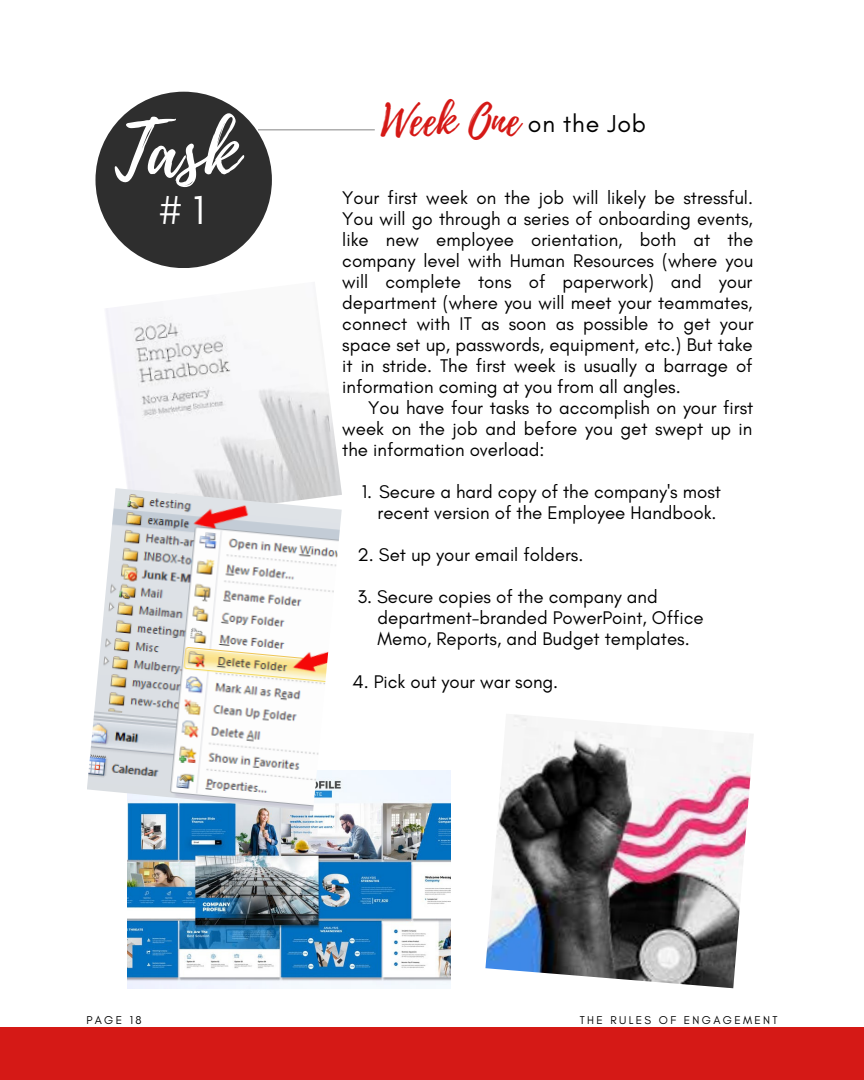
<style>
.page{position:relative;width:864px;height:1080px;background:#fff}
.page>*{position:absolute;margin:0;border:0;box-sizing:border-box;transform-origin:0 0}
.t1{font:74.85px "Playlist Script";color:#fff}
.t2{font:43.2px "Playlist Script";color:#d51916}
.t3{font:40.95px "Glacial Indifference";color:#fff}
.t4{font:24.9px "Glacial Indifference";letter-spacing:.03em;color:#000}
.t5{font:18.75px/21px "Glacial Indifference";color:#000;text-align:justify}
.t6{font:11.55px "Glacial Indifference";letter-spacing:.2em;color:#000}
</style>
<div class="page">
<div style="left:95px;top:92px;width:177px;height:176px;background:#2e2e2e;border-radius:50%"></div>
<svg style="left:258px;top:129px;width:117px;height:1px"></svg>
<img style="left:106px;top:307px;width:235px;height:181px">
<img style="left:485px;top:715px;width:268px;height:273px">
<img style="left:128px;top:771px;width:323px;height:218px">
<img style="left:87px;top:488px;width:255px;height:323px">
<div style="left:0;top:1027px;width:864px;height:53px;background:#d51916"></div>
<p class="t1" style="left:115px;top:98px;width:125px">Task</p>
<p class="t3" style="left:159px;top:186px;width:47px"># 1</p>
<p class="t2" style="left:381px;top:90px;width:141px">Week One</p>
<p class="t4" style="left:528px;top:108px;width:120px">on the Job</p>
<p class="t5" style="left:342px;top:187px;width:413px">Your first week on the job will likely be stressful.<br>You will go through a series of onboarding events, like new employee orientation, both at the company level with Human Resources (where you will complete tons of paperwork) and your department (where you will meet your teammates, connect with IT as soon as possible to get your space set up, passwords, equipment, etc.) But take it in stride. The first week is usually a barrage of information coming at you from all angles.</p>
<p class="t5" style="left:342px;top:397px;width:413px;text-indent:26px">You have four tasks to accomplish on your first week on the job and before you get swept up in the information overload:</p>
<p class="t5" style="left:362px;top:481px;width:361px">1. Secure a hard copy of the company's most</p>
<p class="t5" style="left:378px;top:502px;width:340px">recent version of the Employee Handbook.</p>
<p class="t5" style="left:357px;top:544px;width:227px">2. Set up your email folders.</p>
<p class="t5" style="left:357px;top:586px;width:302px">3. Secure copies of the company and</p>
<p class="t5" style="left:378px;top:607px;width:328px">department-branded PowerPoint, Office</p>
<p class="t5" style="left:378px;top:628px;width:314px">Memo, Reports, and Budget templates.</p>
<p class="t5" style="left:352px;top:670px;width:207px">4. Pick out your war song.</p>
<p class="t6" style="left:86px;top:1013px;width:57px">PAGE 18</p>
<p class="t6" style="left:580px;top:1013px;width:199px">THE RULES OF ENGAGEMENT</p>
</div>
